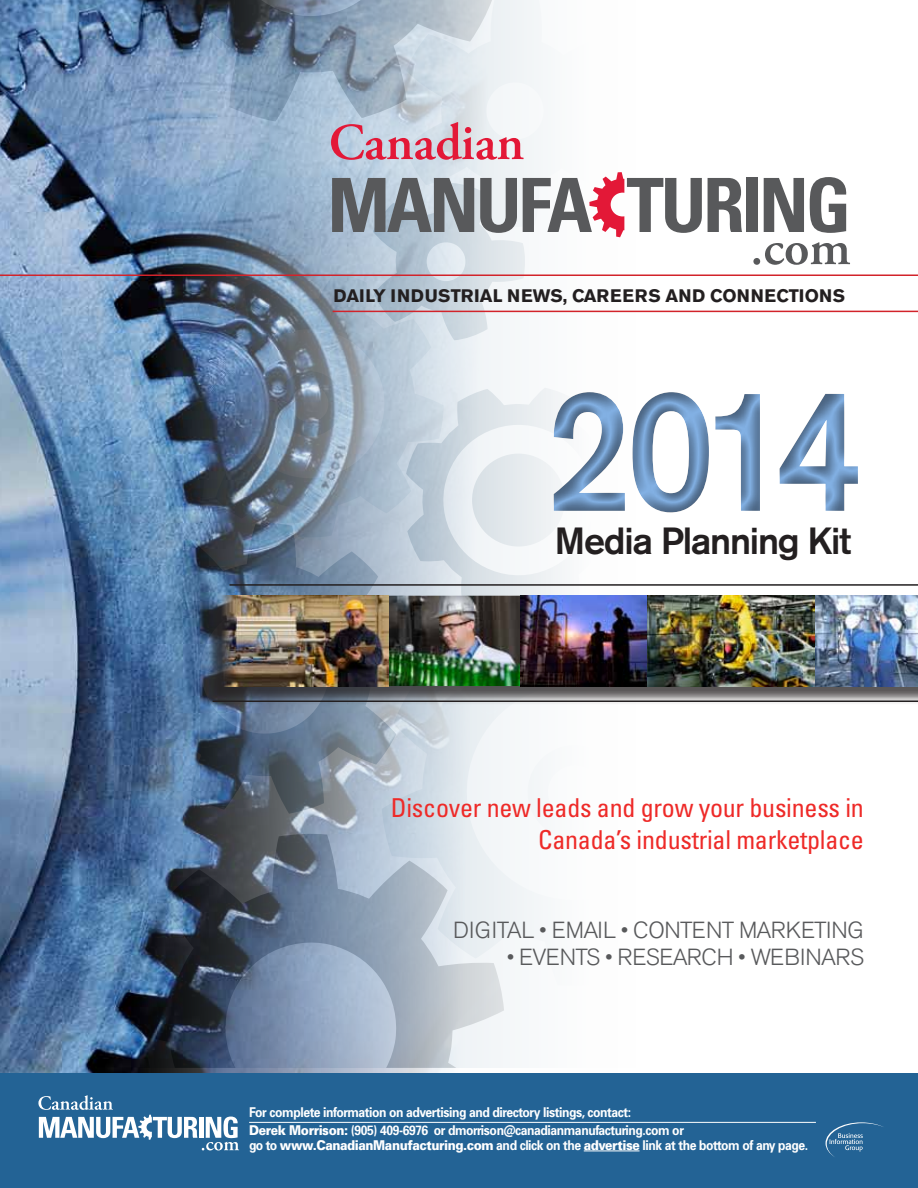
<style>
.page{position:relative;width:918px;height:1188px;background:#fff}
.page>*{position:absolute;margin:0;border:0;box-sizing:border-box;transform-origin:0 0}
.t1{font:500 172.95px "Akzidenz Grotesk BE";color:#82b0e3;scale:.9 1}
.t2{font:500 37.5px "Akzidenz Grotesk BE";letter-spacing:-.035em;color:#231f20}
.t3{font:condensed 26.1px/32.5px "Univers";letter-spacing:-.01em;color:#ee2a28;text-align:right}
.t4{font:300 23.1px "Akzidenz Grotesk BE";letter-spacing:-.01em;color:#58595b}
.t5{font:300 23.1px "Akzidenz Grotesk BE";letter-spacing:-.035em;color:#58595b}
.t6{font:700 18px "Akzidenz Grotesk BE";letter-spacing:.125em;color:#231f20}
.t7{font:700 13.5px/18px "Univers";letter-spacing:-.035em;color:#fff;scale:.9 1}
.s1{font-weight:900}
</style>
<div class="page">
<img style="left:0;top:340px;width:618px;height:733px">
<div style="left:0;top:1073px;width:918px;height:115px;background:#236395"></div>
<svg style="left:38px;top:1095px;width:201px;height:55px"></svg>
<svg style="left:826px;top:1122px;width:57px;height:35px"></svg>
<div style="left:205px;top:598px;width:713px;height:107px;background:#231f20;opacity:.75"></div>
<img style="left:522px;top:596px;width:396px;height:90px">
<img style="left:202px;top:596px;width:320px;height:90px">
<hr style="left:213px;top:700px;width:705px;height:2px;background:#231f20">
<hr style="left:230px;top:584px;width:688px;height:2px;background:#231f20">
<div style="left:538px;top:373px;width:336px;height:159px;background:#231f20;opacity:.5"></div>
<svg style="left:708px;top:178px;width:34px;height:54px"></svg>
<div style="left:746px;top:178px;width:11px;height:54px;background:#58595b"></div>
<svg style="left:764px;top:178px;width:40px;height:54px"></svg>
<svg style="left:810px;top:177px;width:37px;height:56px"></svg>
<div style="left:753px;top:258px;width:7px;height:7px;background:#58595b;border-radius:50%"></div>
<svg style="left:765px;top:242px;width:85px;height:23px"></svg>
<img style="left:0;top:0;width:702px;height:340px">
<hr style="left:333px;top:311px;width:585px;height:1px;background:#d2232a">
<hr style="left:0;top:274px;width:918px;height:2px;background:#d2232a">
<hr style="left:249px;top:1122px;width:567px;height:1px;background:#fff">
<hr style="left:584px;top:1151px;width:56px;height:1px;background:#fff">
<h3 class="t6" style="left:334px;top:285px;width:513px">DAILY INDUSTRIAL NEWS, CAREERS AND CONNECTIONS</h3>
<h1 class="t1" style="left:545px;top:344px;width:356px">2014</h1>
<h2 class="t2" style="left:555px;top:518px;width:298px">Media Planning Kit</h2>
<h3 class="t3" style="left:391px;top:790px;width:475px">Discover new leads and grow your business in<br>Canada’s industrial marketplace</h3>
<h3 class="t4" style="left:453px;top:917px;width:412px">DIGITAL • EMAIL • CONTENT MARKETING</h3>
<h3 class="t5" style="left:507px;top:944px;width:359px">• EVENTS • RESEARCH • WEBINARS</h3>
<p class="t7" style="left:249px;top:1103px;width:485px">For complete information on advertising and directory listings, contact:<br><span class="s1">Derek Morrison:</span> (905) 409-6976 or dmorrison@canadianmanufacturing.com or</p>
<p class="t7" style="left:249px;top:1136px;width:623px">go to <span class="s1">www.CanadianManufacturing.com</span> and click on the <span class="s1">advertise</span> link at the bottom of any page.</p>
</div>
